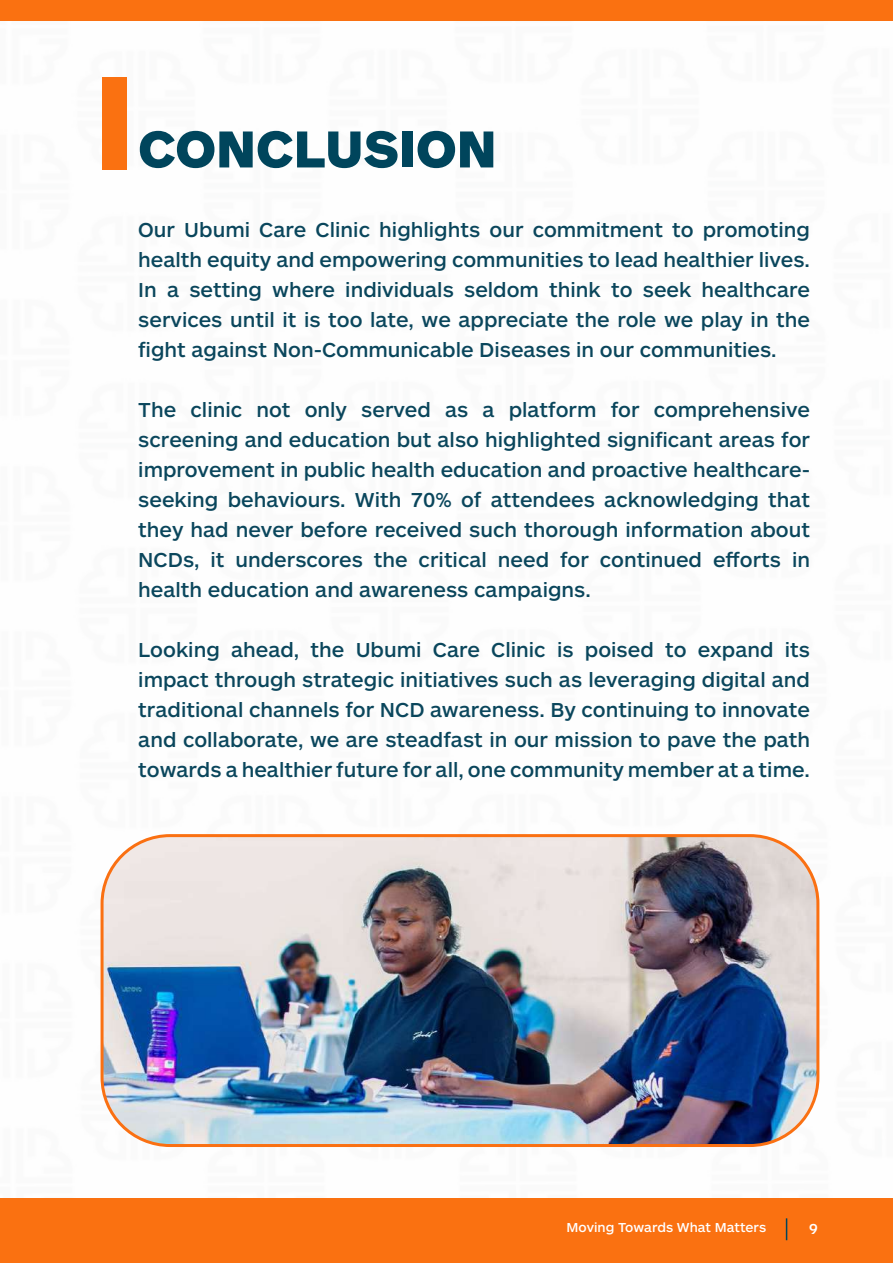
<style>
.page{position:relative;width:893px;height:1263px;background:#fff}
.page>*{position:absolute;margin:0;border:0;box-sizing:border-box;transform-origin:0 0}
.t1{font:900 54px "ARS Maquette Pro";color:#00455c}
.t2{font:500 21px/30px "ARS Maquette Pro";color:#0a465c;text-align:justify}
.t3{font:500 15px "ARS Maquette Pro";color:#fff}
.t4{font:500 13.5px "ARS Maquette Pro";color:#fff}
</style>
<div class="page">
<div style="left:0;top:1199px;width:893px;height:64px;background:#fa7111"></div>
<svg style="left:786px;top:1218px;width:1px;height:22px"></svg>
<div style="left:0;top:0;width:893px;height:21px;background:#fa7111"></div>
<div style="left:102px;top:78px;width:24px;height:92px;background:#fa7111"></div>
<img style="left:102px;top:836px;width:716px;height:309px">
<div style="left:101px;top:834px;width:718px;height:313px;border:3px solid #fa7012;border-radius:68px"></div>
<h1 class="t1" style="left:138px;top:114px;width:360px">CONCLUSION</h1>
<p class="t2" style="left:138px;top:213px;width:673px">Our Ubumi Care Clinic highlights our commitment to promoting health equity and empowering communities to lead healthier lives.<br>In a setting where individuals seldom think to seek healthcare services until it is too late, we appreciate the role we play in the fight against Non-Communicable Diseases in our communities.</p>
<p class="t2" style="left:138px;top:393px;width:673px">The clinic not only served as a platform for comprehensive screening and education but also highlighted significant areas for improvement in public health education and proactive healthcare&shy;seeking behaviours. With 70% of attendees acknowledging that they had never before received such thorough information about NCDs, it underscores the critical need for continued efforts in health education and awareness campaigns.</p>
<p class="t2" style="left:138px;top:633px;width:673px">Looking ahead, the Ubumi Care Clinic is poised to expand its impact through strategic initiatives such as leveraging digital and traditional channels for NCD awareness. By continuing to innovate and collaborate, we are steadfast in our mission to pave the path towards a healthier future for all, one community member at a time.</p>
<p class="t4" style="left:567px;top:1218px;width:201px">Moving Towards What Matters</p>
<p class="t3" style="left:809px;top:1219px;width:10px">9</p>
</div>
